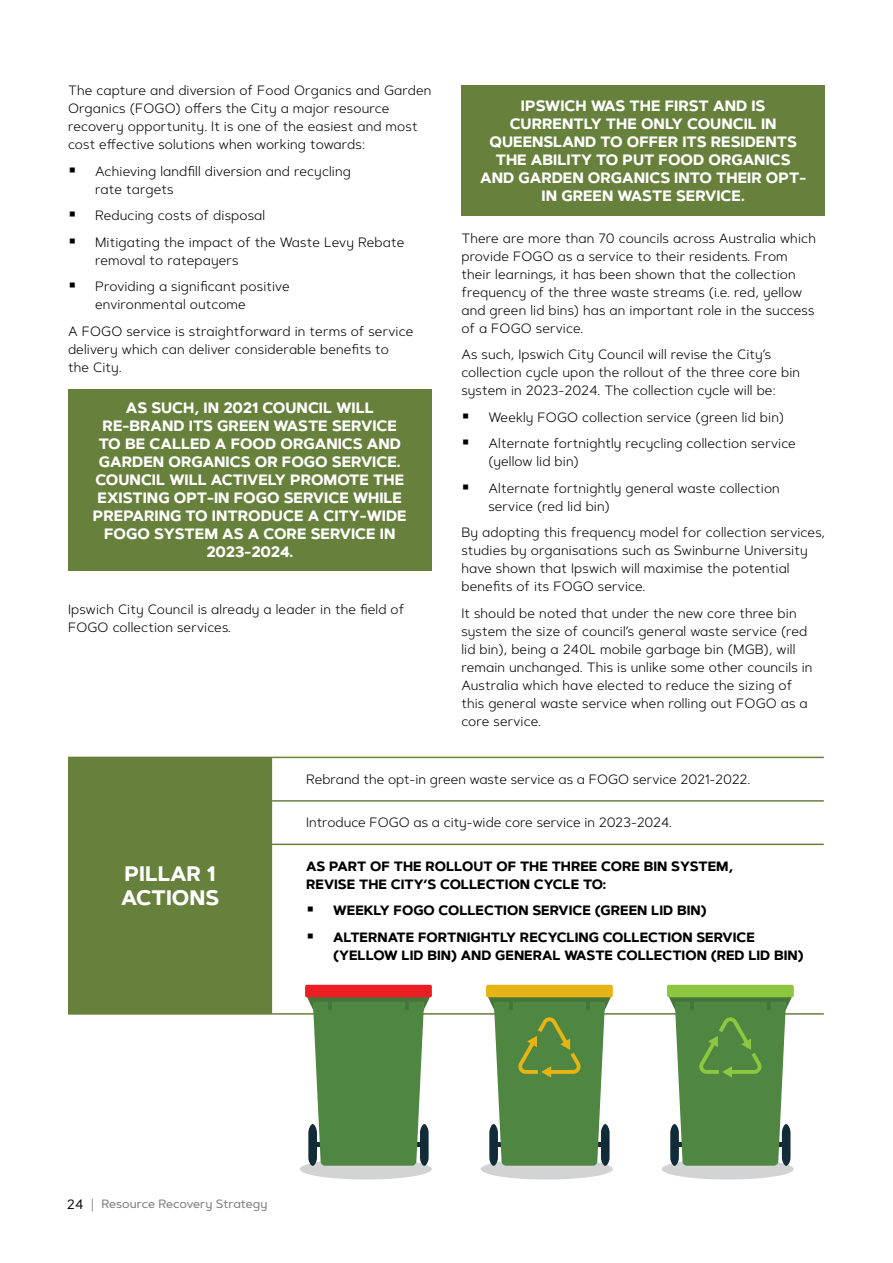
<style>
.page{position:relative;width:893px;height:1263px;background:#fff}
.page>*{position:absolute;margin:0;border:0;box-sizing:border-box;transform-origin:0 0}
.t1{font:700 21px/24px "Artegra Sans Alt";color:#fff}
.t2{font:700 15px/18px "Artegra Sans Alt";color:#fff;text-align:center}
.t3{font:300 13.5px/18px "Artegra Sans Alt";letter-spacing:.01em;color:#000}
.t4{font:700 13.5px/18px "Artegra Sans Alt";color:#000}
.t5{font:500 12px "Artegra Sans Alt";color:#808285}
.s1{font-weight:400;font-size:13.5px;color:#000}
.s2{font-weight:300;font-size:13.5px}
</style>
<div class="page">
<div style="left:68px;top:757px;width:204px;height:257px;background:#67803b"></div>
<svg style="left:272px;top:758px;width:552px;height:255px"></svg>
<hr style="left:272px;top:757px;width:552px;height:1px;background:#67803b">
<hr style="left:272px;top:800px;width:552px;height:2px;background:#67803b">
<hr style="left:272px;top:843px;width:552px;height:2px;background:#67803b">
<hr style="left:272px;top:1013px;width:552px;height:2px;background:#67803b">
<hr style="left:68px;top:1013px;width:204px;height:2px;background:#67803b">
<div style="left:481px;top:1158px;width:132px;height:21px;background:#d1d3d4;border-radius:50%"></div>
<div style="left:486px;top:985px;width:127px;height:12px;background:#e7b513;border-radius:2px"></div>
<svg style="left:488px;top:997px;width:123px;height:169px;background:#679356"></svg>
<div style="left:300px;top:1158px;width:132px;height:21px;background:#d1d3d4;border-radius:50%"></div>
<svg style="left:307px;top:997px;width:123px;height:169px;background:#629158"></svg>
<div style="left:305px;top:985px;width:127px;height:12px;background:#ed1d24;border-radius:2px"></div>
<div style="left:662px;top:1158px;width:132px;height:21px;background:#d1d3d4;border-radius:50%"></div>
<div style="left:667px;top:985px;width:127px;height:12px;background:#8dc63f;border-radius:2px"></div>
<svg style="left:668px;top:997px;width:124px;height:169px;background:#659559"></svg>
<div style="left:461px;top:85px;width:364px;height:131px;background:#67803b"></div>
<div style="left:68px;top:389px;width:364px;height:182px;background:#67803b"></div>
<svg style="left:308px;top:907px;width:5px;height:5px"></svg>
<svg style="left:308px;top:933px;width:5px;height:5px"></svg>
<p class="t3" style="left:68px;top:81px;width:365px">The capture and diversion of Food Organics and Garden Organics (FOGO) offers the City a major resource recovery opportunity. It is one of the easiest and most cost effective solutions when working towards:</p>
<p class="t3" style="left:95px;top:162px;width:257px">Achieving landfill diversion and recycling rate targets</p>
<p class="t3" style="left:95px;top:202px;width:311px;line-height:26.5px">Reducing costs of disposal<br>Mitigating the impact of the Waste Levy Rebate</p>
<p class="t3" style="left:95px;top:246px;width:196px;line-height:26.5px">removal to ratepayers<br>Providing a significant positive</p>
<p class="t3" style="left:68px;top:291px;width:347px;line-height:26.5px;text-indent:27px">environmental outcome<br>A FOGO service is straightforward in terms of service</p>
<p class="t3" style="left:68px;top:340px;width:322px">delivery which can deliver considerable benefits to the City.</p>
<p class="t2" style="left:93px;top:399px;width:315px">AS SUCH, IN 2021 COUNCIL WILL<br>RE-BRAND ITS GREEN WASTE SERVICE<br>TO BE CALLED A FOOD ORGANICS AND<br>GARDEN ORGANICS OR FOGO SERVICE.<br>COUNCIL WILL ACTIVELY PROMOTE THE<br>EXISTING OPT-IN FOGO SERVICE WHILE<br>PREPARING TO INTRODUCE A CITY-WIDE<br>FOGO SYSTEM AS A CORE SERVICE IN<br>2023-2024.</p>
<p class="t3" style="left:68px;top:600px;width:338px">Ipswich City Council is already a leader in the field of<br>FOGO collection services.</p>
<p class="t2" style="left:480px;top:97px;width:327px">IPSWICH WAS THE FIRST AND IS<br>CURRENTLY THE ONLY COUNCIL IN<br>QUEENSLAND TO OFFER ITS RESIDENTS<br>THE ABILITY TO PUT FOOD ORGANICS<br>AND GARDEN ORGANICS INTO THEIR OPT-<br>IN GREEN WASTE SERVICE.</p>
<p class="t3" style="left:461px;top:229px;width:356px">There are more than 70 councils across Australia which provide FOGO as a service to their residents. From their learnings, it has been shown that the collection frequency of the three waste streams (i.e. red, yellow and green lid bins) has an important role in the success of a FOGO service.</p>
<p class="t3" style="left:461px;top:345px;width:340px">As such, Ipswich City Council will revise the City’s collection cycle upon the rollout of the three core bin system in 2023-2024. The collection cycle will be:</p>
<p class="t3" style="left:488px;top:403px;width:309px;line-height:26.5px">Weekly FOGO collection service (green lid bin)<br>Alternate fortnightly recycling collection service</p>
<p class="t3" style="left:488px;top:448px;width:293px;line-height:26.5px">(yellow lid bin)<br>Alternate fortnightly general waste collection</p>
<p class="t3" style="left:461px;top:492px;width:365px;line-height:26.5px;text-indent:27px">service (red lid bin)<br>By adopting this frequency model for collection services,</p>
<p class="t3" style="left:461px;top:541px;width:348px">studies by organisations such as Swinburne University have shown that Ipswich will maximise the potential benefits of its FOGO service.</p>
<p class="t3" style="left:461px;top:604px;width:353px">It should be noted that under the new core three bin system the size of council’s general waste service (red lid bin), being a 240L mobile garbage bin (MGB), will remain unchanged. This is unlike some other councils in Australia which have elected to reduce the sizing of this general waste service when rolling out FOGO as a core service.</p>
<h1 class="t1" style="left:121px;top:862px;width:99px">PILLAR 1<br>ACTIONS</h1>
<p class="t3" style="left:306px;top:770px;width:446px">Rebrand the opt-in green waste service as a FOGO service 2021-2022.</p>
<p class="t3" style="left:306px;top:813px;width:367px">Introduce FOGO as a city-wide core service in 2023-2024.</p>
<p class="t4" style="left:306px;top:857px;width:428px">AS PART OF THE ROLLOUT OF THE THREE CORE BIN SYSTEM,<br>REVISE THE CITY’S COLLECTION CYCLE TO:</p>
<p class="t4" style="left:333px;top:897px;width:423px;line-height:26.5px">WEEKLY FOGO COLLECTION SERVICE (GREEN LID BIN)<br>ALTERNATE FORTNIGHTLY RECYCLING COLLECTION SERVICE</p>
<p class="t4" style="left:333px;top:946px;width:472px">(YELLOW LID BIN) AND GENERAL WASTE COLLECTION (RED LID BIN)</p>
<p class="t5" style="left:67px;top:1196px;width:202px"><span class="s1">24</span> <span class="s2">|</span> Resource Recovery Strategy</p>
</div>
